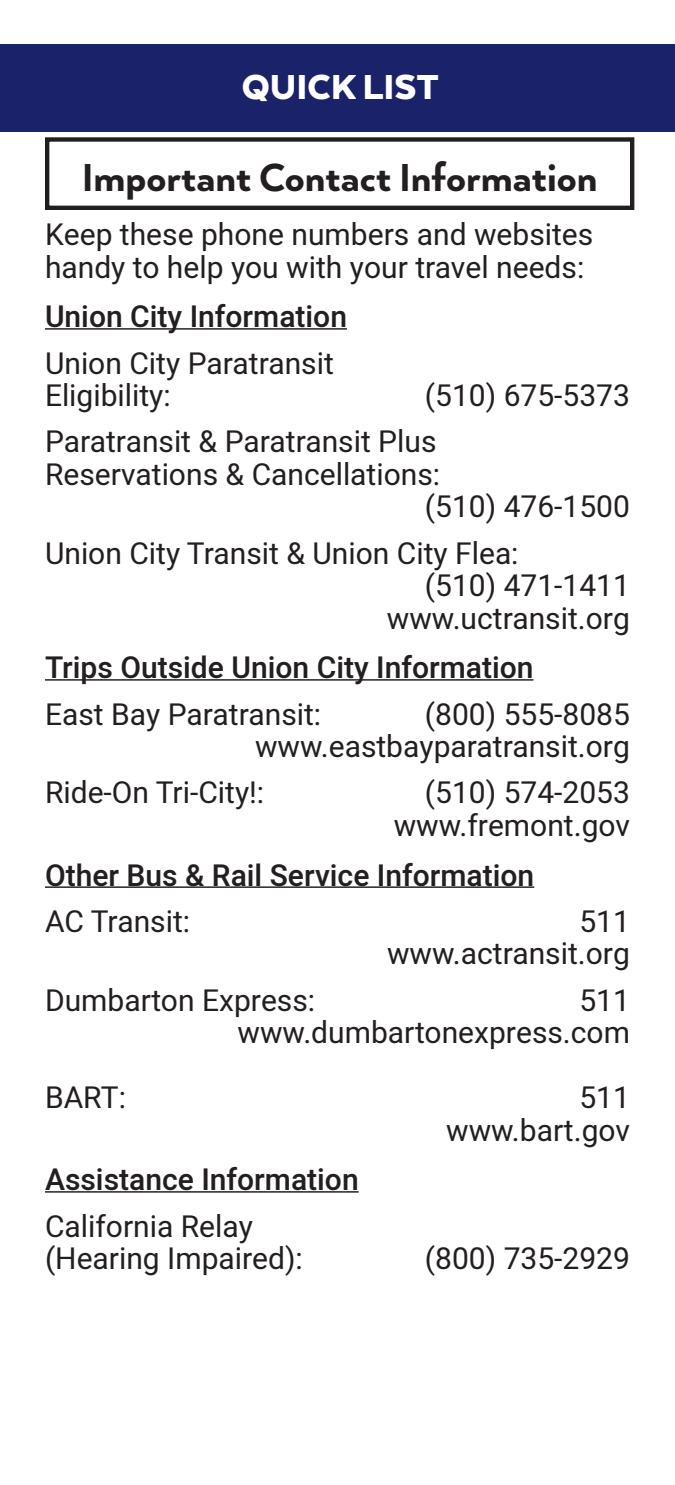
<style>
.page{position:relative;width:675px;height:1485px;background:#fff}
.page>*{position:absolute;margin:0;border:0;box-sizing:border-box;transform-origin:0 0}
.t1{font:800 45px "Arquitecta";color:#231f20}
.t2{font:900 40px "Arquitecta";color:#fff}
.t3{font:30px/32.5px "Heebo";color:#231f20}
.t4{font:500 30px "Heebo";color:#231f20}
</style>
<div class="page">
<div style="left:0;top:44px;width:675px;height:87px;background:#1a2369"></div>
<div style="left:45px;top:137px;width:589px;height:73px;border:4px solid #231f20"></div>
<hr style="left:45px;top:328px;width:302px;height:2px;background:#231f20">
<hr style="left:45px;top:679px;width:488px;height:2px;background:#231f20">
<hr style="left:45px;top:886px;width:489px;height:2px;background:#231f20">
<hr style="left:45px;top:1191px;width:314px;height:2px;background:#231f20">
<p class="t2" style="left:242px;top:62px;width:198px">QUICK LIST</p>
<p class="t1" style="left:82px;top:149px;width:517px">Important Contact Information</p>
<p class="t3" style="left:45px;top:218px;width:550px">Keep these phone numbers and websites handy to help you with your travel needs:</p>
<p class="t4" style="left:45px;top:296px;width:304px">Union City Information</p>
<p class="t3" style="left:45px;top:347px;width:290px">Union City Paratransit</p>
<p class="t3" style="left:45px;top:379px;width:127px">Eligibility:</p>
<p class="t3" style="left:425px;top:379px;width:207px">(510) 675-5373</p>
<p class="t3" style="left:45px;top:425px;width:393px">Paratransit &amp; Paratransit Plus</p>
<p class="t3" style="left:45px;top:458px;width:397px">Reservations &amp; Cancellations:</p>
<p class="t3" style="left:425px;top:490px;width:207px">(510) 476-1500</p>
<p class="t3" style="left:425px;top:537px;width:207px;text-indent:-380px">Union City Transit &amp; Union City Flea:<br>(510) 471-1411</p>
<p class="t3" style="left:387px;top:602px;width:245px">www.uctransit.org</p>
<p class="t4" style="left:45px;top:647px;width:490px">Trips Outside Union City Information</p>
<p class="t3" style="left:45px;top:698px;width:278px">East Bay Paratransit:</p>
<p class="t3" style="left:425px;top:698px;width:207px">(800) 555-8085</p>
<p class="t3" style="left:255px;top:730px;width:376px">www.eastbayparatransit.org</p>
<p class="t3" style="left:45px;top:776px;width:221px">Ride-On Tri-City!:</p>
<p class="t3" style="left:425px;top:776px;width:207px">(510) 574-2053</p>
<p class="t3" style="left:394px;top:809px;width:238px">www.fremont.gov</p>
<p class="t4" style="left:45px;top:854px;width:491px">Other Bus &amp; Rail Service Information</p>
<p class="t3" style="left:45px;top:905px;width:147px">AC Transit:</p>
<p class="t3" style="left:579px;top:905px;width:52px">511</p>
<p class="t3" style="left:387px;top:937px;width:244px">www.actransit.org</p>
<p class="t3" style="left:45px;top:984px;width:272px">Dumbarton Express:</p>
<p class="t3" style="left:579px;top:984px;width:52px">511</p>
<p class="t3" style="left:238px;top:1016px;width:394px">www.dumbartonexpress.com</p>
<p class="t3" style="left:45px;top:1081px;width:83px">BART:</p>
<p class="t3" style="left:579px;top:1081px;width:52px">511</p>
<p class="t3" style="left:446px;top:1114px;width:185px">www.bart.gov</p>
<p class="t4" style="left:45px;top:1159px;width:315px">Assistance Information</p>
<p class="t3" style="left:45px;top:1210px;width:209px">California Relay</p>
<p class="t3" style="left:45px;top:1242px;width:259px">(Hearing Impaired):</p>
<p class="t3" style="left:425px;top:1242px;width:207px">(800) 735-2929</p>
</div>
